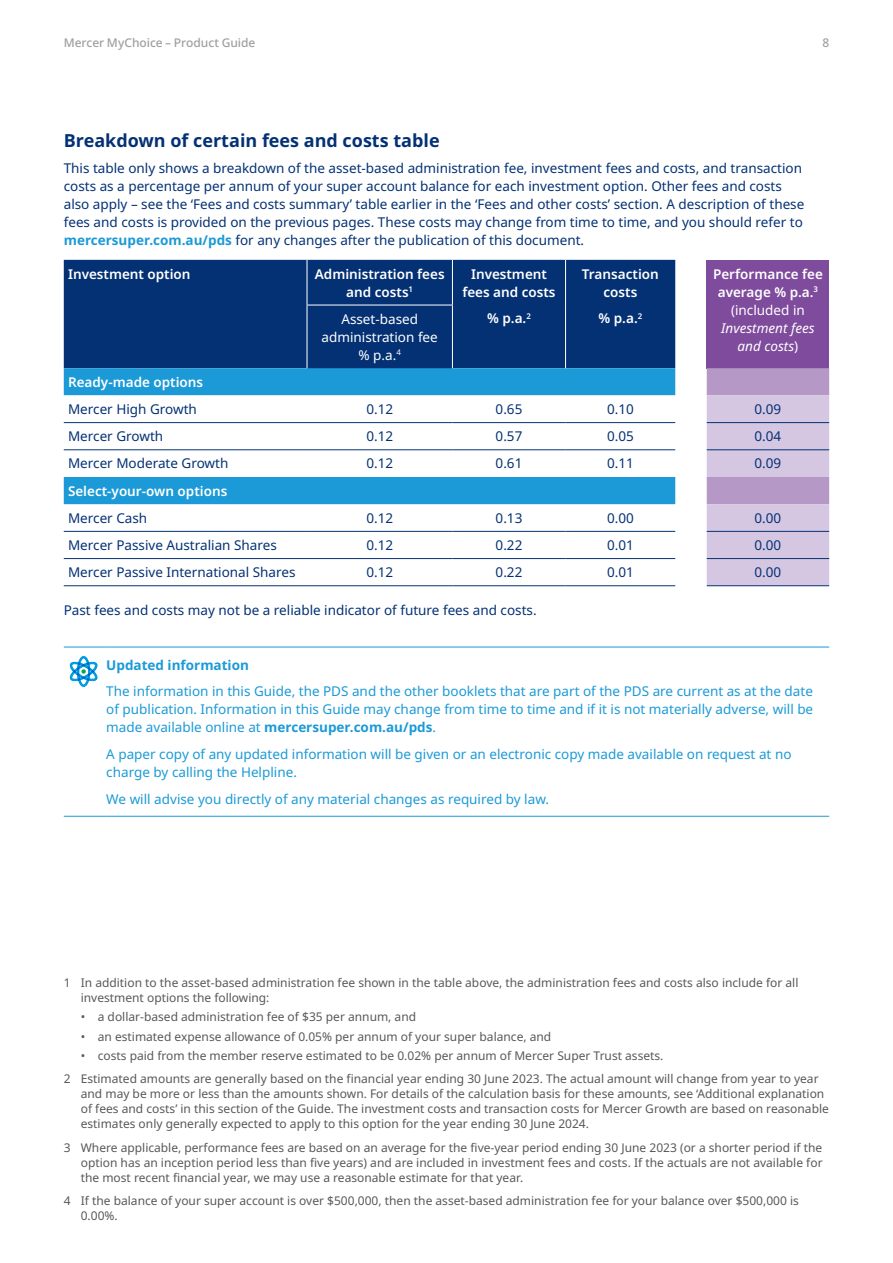
<style>
.page{position:relative;width:893px;height:1263px;background:#fff}
.page>*{position:absolute;margin:0;border:0;box-sizing:border-box;transform-origin:0 0}
.t1{font:700 18px "Noto Sans";color:#043174}
.Body_copy{font:13.5px/18px "Noto Sans";color:#043174}
.Body_copy-2{font:13.5px/18px "Noto Sans";color:#1b9ad7;text-align:justify}
.Body_copy-3{font:600 13.5px/18px "Noto Sans";color:#fff;text-align:center}
.Body_copy-4{font:13.5px/18px "Noto Sans";color:#fff;text-align:center}
.Body_copy-5{font:700 13.5px "Noto Sans";color:#1b9ad7}
.Footnotes{font:12px/15px "Noto Sans";color:#57585a}
.t2{font:500 12px "Noto Sans";letter-spacing:-.005em;color:#9d9fa2}
.s1{font-weight:700;color:#1b9ad7}
.s2{font-weight:400}
.s3{font-weight:400;font-style:italic}
.s4{font-weight:700}
</style>
<div class="page">
<div style="left:64px;top:260px;width:611px;height:108px;background:#043174"></div>
<div style="left:707px;top:260px;width:122px;height:108px;background:#7e4b9d"></div>
<div style="left:307px;top:305px;width:145px;height:63px;background:#043174"></div>
<div style="left:64px;top:368px;width:611px;height:136px;background:#1b9ad7"></div>
<svg style="left:64px;top:395px;width:611px;height:82px"></svg>
<svg style="left:707px;top:368px;width:122px;height:217px;background:#ccb9da"></svg>
<hr style="left:64px;top:422px;width:243px;height:1px;background:#043174">
<hr style="left:307px;top:422px;width:145px;height:1px;background:#043174">
<hr style="left:452px;top:422px;width:114px;height:1px;background:#043174">
<hr style="left:566px;top:422px;width:109px;height:1px;background:#043174">
<hr style="left:707px;top:422px;width:122px;height:1px;background:#043174">
<hr style="left:64px;top:449px;width:243px;height:1px;background:#043174">
<hr style="left:307px;top:449px;width:145px;height:1px;background:#043174">
<hr style="left:452px;top:449px;width:114px;height:1px;background:#043174">
<hr style="left:566px;top:449px;width:109px;height:1px;background:#043174">
<hr style="left:707px;top:449px;width:122px;height:1px;background:#043174">
<hr style="left:64px;top:531px;width:243px;height:1px;background:#043174">
<hr style="left:307px;top:531px;width:145px;height:1px;background:#043174">
<hr style="left:452px;top:531px;width:114px;height:1px;background:#043174">
<hr style="left:566px;top:531px;width:109px;height:1px;background:#043174">
<hr style="left:707px;top:531px;width:122px;height:1px;background:#043174">
<hr style="left:64px;top:558px;width:243px;height:1px;background:#043174">
<hr style="left:307px;top:558px;width:145px;height:1px;background:#043174">
<hr style="left:452px;top:558px;width:114px;height:1px;background:#043174">
<hr style="left:566px;top:558px;width:109px;height:1px;background:#043174">
<hr style="left:707px;top:558px;width:122px;height:1px;background:#043174">
<hr style="left:307px;top:260px;width:1px;height:45px;background:#fff">
<hr style="left:452px;top:260px;width:1px;height:45px;background:#fff">
<hr style="left:565px;top:260px;width:1px;height:45px;background:#fff">
<hr style="left:565px;top:305px;width:1px;height:63px;background:#fff">
<hr style="left:307px;top:305px;width:1px;height:63px;background:#fff">
<hr style="left:452px;top:305px;width:1px;height:63px;background:#fff">
<hr style="left:307px;top:305px;width:146px;height:1px;background:#fff">
<hr style="left:64px;top:585px;width:243px;height:1px;background:#043174">
<hr style="left:307px;top:585px;width:145px;height:1px;background:#043174">
<hr style="left:452px;top:585px;width:114px;height:1px;background:#043174">
<hr style="left:566px;top:585px;width:109px;height:1px;background:#043174">
<hr style="left:707px;top:585px;width:122px;height:1px;background:#043174">
<svg style="left:64px;top:815px;width:765px;height:1px"></svg>
<hr style="left:64px;top:647px;width:42px;height:1px;background:#1b9ad7">
<hr style="left:106px;top:647px;width:723px;height:1px;background:#1b9ad7">
<hr style="left:64px;top:816px;width:42px;height:1px;background:#1b9ad7">
<hr style="left:106px;top:816px;width:723px;height:1px;background:#1b9ad7">
<svg style="left:69px;top:656px;width:29px;height:31px"></svg>
<p class="t2" style="left:64px;top:34px;width:193px">Mercer MyChoice – Product Guide</p>
<p class="t2" style="left:822px;top:34px;width:8px">8</p>
<h3 class="t1" style="left:64px;top:128px;width:377px">Breakdown of certain fees and costs table</h3>
<p class="Body_copy" style="left:64px;top:160px;width:742px">This table only shows a breakdown of the asset-based administration fee, investment fees and costs, and transaction costs as a percentage per annum of your super account balance for each investment option. Other fees and costs also apply – see the ‘Fees and costs summary’ table earlier in the ‘Fees and other costs’ section. A description of these fees and costs is provided on the previous pages. These costs may change from time to time, and you should refer to <span class="s1">mercersuper.com.au/pds</span> for any changes after the publication of this document.</p>
<p class="Body_copy-3" style="left:68px;top:265px;width:124px">Investment option</p>
<p class="Body_copy-3" style="left:315px;top:265px;width:131px">Administration fees and costs<sup>1</sup></p>
<p class="Body_copy-3" style="left:462px;top:265px;width:95px">Investment fees and costs</p>
<p class="Body_copy-3" style="left:487px;top:309px;width:45px">% p.a.<sup>2</sup></p>
<p class="Body_copy-3" style="left:713px;top:265px;width:111px">Performance fee average % p.a.<sup>3 </sup><span class="s2">(included in<br></span><span class="s3">Investment fees and costs</span><span class="s2">)</span></p>
<p class="Body_copy-3" style="left:582px;top:265px;width:78px">Transaction costs</p>
<p class="Body_copy-3" style="left:598px;top:309px;width:45px">% p.a.<sup>2</sup></p>
<p class="Body_copy-4" style="left:322px;top:310px;width:118px">Asset-based administration fee % p.a.<sup>4</sup></p>
<p class="Body_copy-3" style="left:68px;top:373px;width:137px">Ready-made options</p>
<p class="Body_copy" style="left:68px;top:400px;width:130px">Mercer High Growth</p>
<p class="Body_copy" style="left:366px;top:400px;width:28px">0.12</p>
<p class="Body_copy" style="left:496px;top:400px;width:28px">0.65</p>
<p class="Body_copy" style="left:607px;top:400px;width:28px">0.10</p>
<p class="Body_copy" style="left:755px;top:400px;width:28px">0.09</p>
<p class="Body_copy" style="left:68px;top:428px;width:97px">Mercer Growth</p>
<p class="Body_copy" style="left:366px;top:428px;width:28px">0.12</p>
<p class="Body_copy" style="left:496px;top:428px;width:28px">0.57</p>
<p class="Body_copy" style="left:607px;top:428px;width:28px">0.05</p>
<p class="Body_copy" style="left:755px;top:428px;width:28px">0.04</p>
<p class="Body_copy" style="left:68px;top:455px;width:162px">Mercer Moderate Growth</p>
<p class="Body_copy" style="left:366px;top:455px;width:28px">0.12</p>
<p class="Body_copy" style="left:496px;top:455px;width:28px">0.61</p>
<p class="Body_copy" style="left:607px;top:455px;width:28px">0.11</p>
<p class="Body_copy" style="left:755px;top:455px;width:28px">0.09</p>
<p class="Body_copy-3" style="left:68px;top:482px;width:161px">Select-your-own options</p>
<p class="Body_copy" style="left:68px;top:509px;width:81px">Mercer Cash</p>
<p class="Body_copy" style="left:366px;top:509px;width:28px">0.12</p>
<p class="Body_copy" style="left:496px;top:509px;width:28px">0.13</p>
<p class="Body_copy" style="left:607px;top:509px;width:28px">0.00</p>
<p class="Body_copy" style="left:755px;top:509px;width:28px">0.00</p>
<p class="Body_copy" style="left:68px;top:536px;width:210px">Mercer Passive Australian Shares</p>
<p class="Body_copy" style="left:366px;top:536px;width:28px">0.12</p>
<p class="Body_copy" style="left:496px;top:536px;width:28px">0.22</p>
<p class="Body_copy" style="left:607px;top:536px;width:28px">0.01</p>
<p class="Body_copy" style="left:755px;top:536px;width:28px">0.00</p>
<p class="Body_copy" style="left:68px;top:564px;width:229px">Mercer Passive International Shares</p>
<p class="Body_copy" style="left:366px;top:564px;width:28px">0.12</p>
<p class="Body_copy" style="left:496px;top:564px;width:28px">0.22</p>
<p class="Body_copy" style="left:607px;top:564px;width:28px">0.01</p>
<p class="Body_copy" style="left:755px;top:564px;width:28px">0.00</p>
<p class="Body_copy" style="left:64px;top:601px;width:474px">Past fees and costs may not be a reliable indicator of future fees and costs.</p>
<p class="Body_copy-5" style="left:106px;top:655px;width:144px">Updated information</p>
<p class="Body_copy-2" style="left:106px;top:683px;width:708px">The information in this Guide, the PDS and the other booklets that are part of the PDS are current as at the date of publication. Information in this Guide may change from time to time and if it is not materially adverse, will be made available online at <span class="s4">mercersuper.com.au/pds</span>.</p>
<p class="Body_copy-2" style="left:106px;top:745px;width:687px">A paper copy of any updated information will be given or an electronic copy made available on request at no charge by calling the Helpline.</p>
<p class="Body_copy-2" style="left:106px;top:790px;width:444px">We will advise you directly of any material changes as required by law.</p>
<p class="Footnotes" style="left:81px;top:975px;width:719px;text-indent:-17px">1 In addition to the asset-based administration fee shown in the table above, the administration fees and costs also include for all investment options the following:</p>
<p class="Footnotes" style="left:81px;top:1010px;width:337px">• a dollar-based administration fee of $35 per annum, and</p>
<p class="Footnotes" style="left:81px;top:1029px;width:472px">• an estimated expense allowance of 0.05% per annum of your super balance, and</p>
<p class="Footnotes" style="left:81px;top:1048px;width:584px">• costs paid from the member reserve estimated to be 0.02% per annum of Mercer Super Trust assets.</p>
<p class="Footnotes" style="left:81px;top:1072px;width:750px;text-indent:-17px">2 Estimated amounts are generally based on the financial year ending 30 June 2023. The actual amount will change from year to year and may be more or less than the amounts shown. For details of the calculation basis for these amounts, see ‘Additional explanation of fees and costs’ in this section of the Guide. The investment costs and transaction costs for Mercer Growth are based on reasonable estimates only generally expected to apply to this option for the year ending 30 June 2024.</p>
<p class="Footnotes" style="left:81px;top:1140px;width:743px;text-align:justify;text-indent:-17px">3 Where applicable, performance fees are based on an average for the five-year period ending 30 June 2023 (or a shorter period if the option has an inception period less than five years) and are included in investment fees and costs. If the actuals are not available for the most recent financial year, we may use a reasonable estimate for that year.</p>
<p class="Footnotes" style="left:81px;top:1194px;width:720px;text-indent:-17px">4 If the balance of your super account is over $500,000, then the asset-based administration fee for your balance over $500,000 is<br>0.00%.</p>
</div>
